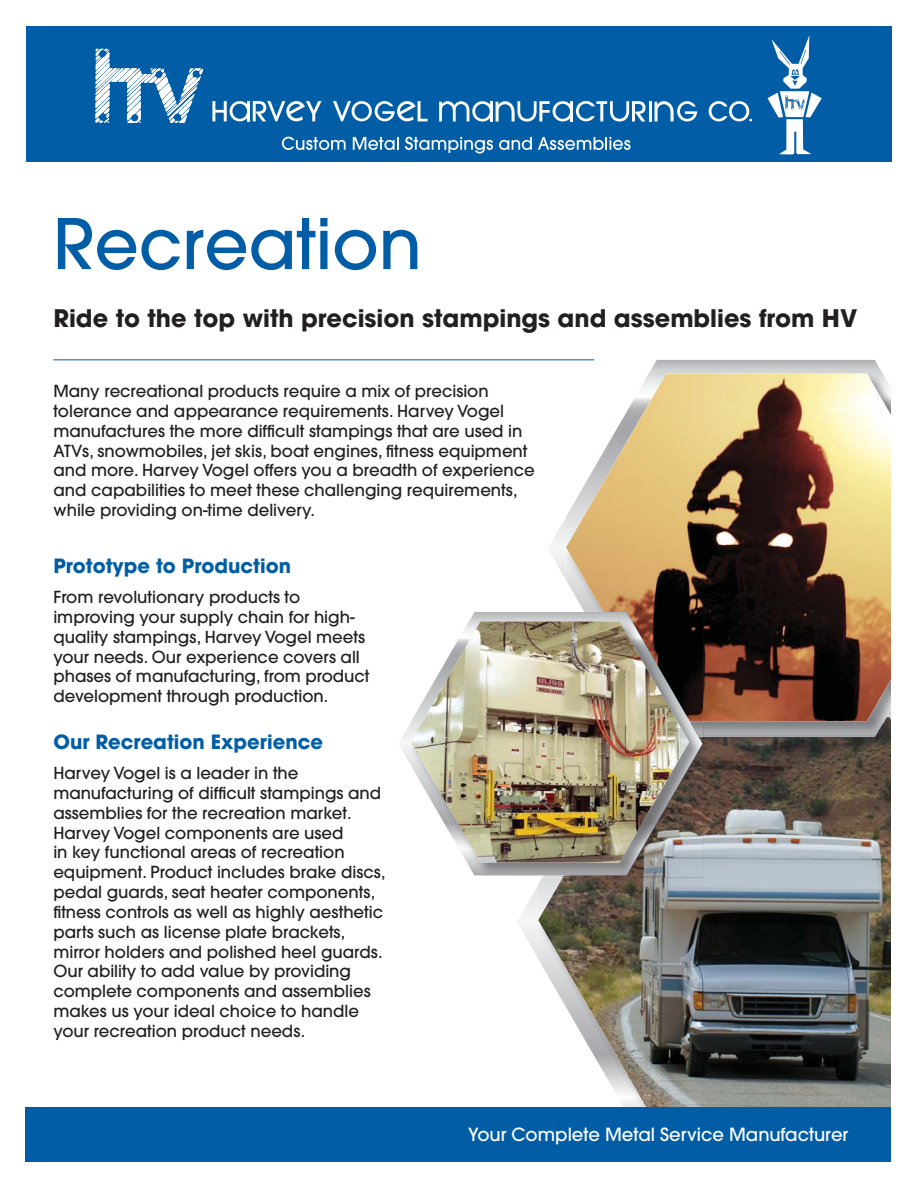
<style>
.page{position:relative;width:918px;height:1188px;background:#fff}
.page>*{position:absolute;margin:0;border:0;box-sizing:border-box;transform-origin:0 0}
.t1{font:500 69.15px "Avant Garde";color:#005da6}
.t2{font:700 24px "Avant Garde";color:#231f20}
.t3{font:700 19.5px "Avant Garde";color:#005da6}
.t4{font:500 18px "Avant Garde";color:#fff}
.t5{font:500 16.5px/19.8px "Avant Garde";color:#231f20}
</style>
<div class="page">
<svg style="left:517px;top:886px;width:374px;height:257px"></svg>
<img style="left:538px;top:736px;width:353px;height:387px">
<hr style="left:53px;top:360px;width:541px;height:1px;background:#005da6">
<svg style="left:548px;top:360px;width:334px;height:377px"></svg>
<img style="left:565px;top:372px;width:326px;height:364px">
<img style="left:566px;top:373px;width:325px;height:348px">
<svg style="left:399px;top:612px;width:232px;height:151px"></svg>
<img style="left:542px;top:875px;width:21px;height:2px">
<img style="left:410px;top:620px;width:293px;height:255px">
<img style="left:411px;top:622px;width:278px;height:240px">
<div style="left:25px;top:1108px;width:865px;height:54px;background:#005da6"></div>
<div style="left:26px;top:26px;width:866px;height:136px;background:#005da6"></div>
<svg style="left:282px;top:137px;width:64px;height:13px"></svg>
<svg style="left:353px;top:137px;width:46px;height:13px"></svg>
<svg style="left:405px;top:137px;width:88px;height:17px"></svg>
<svg style="left:499px;top:137px;width:33px;height:13px"></svg>
<svg style="left:538px;top:137px;width:93px;height:13px"></svg>
<hr style="left:649px;top:101px;width:3px;height:20px;background:#fff">
<svg style="left:655px;top:101px;width:42px;height:20px"></svg>
<svg style="left:212px;top:101px;width:109px;height:20px"></svg>
<svg style="left:333px;top:101px;width:95px;height:20px"></svg>
<svg style="left:439px;top:101px;width:207px;height:21px"></svg>
<svg style="left:709px;top:101px;width:43px;height:20px"></svg>
<svg style="left:95px;top:49px;width:108px;height:74px"></svg>
<svg style="left:767px;top:35px;width:55px;height:119px"></svg>
<h1 class="t1" style="left:53px;top:218px;width:370px">Recreation</h1>
<h2 class="t2" style="left:53px;top:309px;width:806px">Ride to the top with precision stampings and assemblies from HV</h2>
<p class="t5" style="left:53px;top:383px;width:483px">Many recreational products require a mix of precision tolerance and appearance requirements. Harvey Vogel manufactures the more difficult stampings that are used in ATVs, snowmobiles, jet skis, boat engines, fitness equipment and more. Harvey Vogel offers you a breadth of experience and capabilities to meet these challenging requirements, while providing on-time delivery.</p>
<p class="t3" style="left:53px;top:559px;width:239px">Prototype to Production</p>
<p class="t5" style="left:53px;top:589px;width:318px">From revolutionary products to improving your supply chain for high&shy;quality stampings, Harvey Vogel meets your needs. Our experience covers all phases of manufacturing, from product development through production.</p>
<p class="t3" style="left:53px;top:735px;width:271px">Our Recreation Experience</p>
<p class="t5" style="left:53px;top:765px;width:334px">Harvey Vogel is a leader in the manufacturing of difficult stampings and assemblies for the recreation market.<br>Harvey Vogel components are used<br>in key functional areas of recreation equipment. Product includes brake discs, pedal guards, seat heater components, fitness controls as well as highly aesthetic parts such as license plate brackets, mirror holders and polished heel guards.<br>Our ability to add value by providing complete components and assemblies makes us your ideal choice to handle your recreation product needs.</p>
<p class="t4" style="left:468px;top:1128px;width:382px">Your Complete Metal Service Manufacturer</p>
</div>
